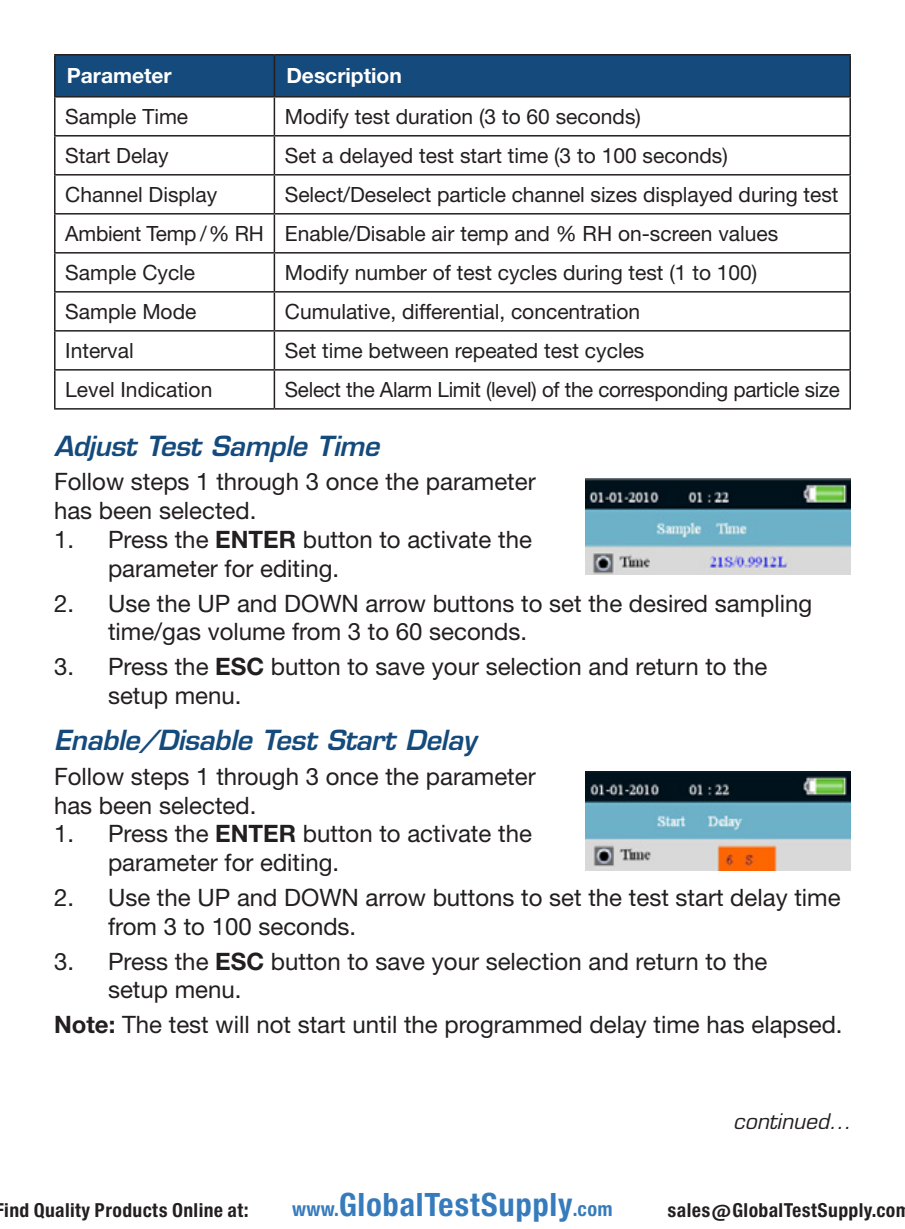
<style>
.page{position:relative;width:905px;height:1229px;background:#fff}
.page>*{position:absolute;margin:0;border:0;box-sizing:border-box;transform-origin:0 0}
.t1{font:30.6px "Europa Gro Nr 2 SBOP Bol Con";letter-spacing:.02em;color:#367bbc}
.t2{font:italic 600 27px "Eurostile LT Std";letter-spacing:-.01em;color:#144a7c}
.t3{font:24px/28.8px "Helvetica Neue LT Std";color:#231f20}
.t4{font:21px/39px "Helvetica Neue LT Std";color:#231f20}
.t5{font:700 21px "Helvetica Neue LT Std";color:#fff}
.t6{font:italic 21px "Eurostile LT Std";color:#231f20}
.t7{font:18.3px "Europa Gro Nr 2 SBOP Bol Con";letter-spacing:.02em;color:#231f20}
.s1{font-weight:700}
.s2{font-size:18.9px}
</style>
<div class="page">
<div style="left:56px;top:56px;width:793px;height:40px;background:#144a7c"></div>
<hr style="left:274px;top:54px;width:576px;height:2px;background:#231f20">
<hr style="left:849px;top:55px;width:1px;height:41px;background:#231f20">
<hr style="left:54px;top:97px;width:2px;height:38px;background:#231f20">
<hr style="left:274px;top:97px;width:1px;height:38px;background:#231f20">
<hr style="left:849px;top:97px;width:1px;height:38px;background:#231f20">
<hr style="left:54px;top:135px;width:220px;height:1px;background:#231f20">
<hr style="left:54px;top:136px;width:2px;height:38px;background:#231f20">
<hr style="left:274px;top:135px;width:576px;height:1px;background:#231f20">
<hr style="left:274px;top:136px;width:1px;height:38px;background:#231f20">
<hr style="left:849px;top:136px;width:1px;height:38px;background:#231f20">
<hr style="left:54px;top:174px;width:220px;height:1px;background:#231f20">
<hr style="left:54px;top:175px;width:2px;height:38px;background:#231f20">
<hr style="left:274px;top:174px;width:576px;height:1px;background:#231f20">
<hr style="left:274px;top:175px;width:1px;height:38px;background:#231f20">
<hr style="left:849px;top:175px;width:1px;height:38px;background:#231f20">
<hr style="left:54px;top:213px;width:220px;height:1px;background:#231f20">
<hr style="left:54px;top:214px;width:2px;height:38px;background:#231f20">
<hr style="left:274px;top:213px;width:576px;height:1px;background:#231f20">
<hr style="left:274px;top:214px;width:1px;height:38px;background:#231f20">
<hr style="left:849px;top:214px;width:1px;height:38px;background:#231f20">
<hr style="left:54px;top:252px;width:220px;height:1px;background:#231f20">
<hr style="left:54px;top:253px;width:2px;height:38px;background:#231f20">
<hr style="left:54px;top:291px;width:220px;height:1px;background:#231f20">
<hr style="left:54px;top:292px;width:2px;height:38px;background:#231f20">
<hr style="left:274px;top:292px;width:1px;height:38px;background:#231f20">
<hr style="left:849px;top:292px;width:1px;height:38px;background:#231f20">
<hr style="left:54px;top:330px;width:220px;height:1px;background:#231f20">
<hr style="left:54px;top:331px;width:2px;height:38px;background:#231f20">
<hr style="left:274px;top:330px;width:576px;height:1px;background:#231f20">
<hr style="left:274px;top:331px;width:1px;height:38px;background:#231f20">
<hr style="left:849px;top:331px;width:1px;height:38px;background:#231f20">
<hr style="left:54px;top:369px;width:220px;height:1px;background:#231f20">
<hr style="left:54px;top:370px;width:2px;height:38px;background:#231f20">
<hr style="left:54px;top:408px;width:220px;height:1px;background:#231f20">
<hr style="left:274px;top:96px;width:576px;height:1px;background:#231f20">
<hr style="left:54px;top:54px;width:220px;height:2px;background:#231f20">
<hr style="left:54px;top:55px;width:2px;height:41px;background:#231f20">
<hr style="left:274px;top:55px;width:1px;height:41px;background:#231f20">
<hr style="left:54px;top:96px;width:220px;height:1px;background:#231f20">
<hr style="left:274px;top:369px;width:576px;height:1px;background:#231f20">
<hr style="left:274px;top:370px;width:1px;height:38px;background:#231f20">
<hr style="left:849px;top:370px;width:1px;height:38px;background:#231f20">
<hr style="left:274px;top:408px;width:576px;height:1px;background:#231f20">
<hr style="left:274px;top:252px;width:576px;height:1px;background:#231f20">
<hr style="left:274px;top:253px;width:1px;height:38px;background:#231f20">
<hr style="left:849px;top:253px;width:1px;height:38px;background:#231f20">
<hr style="left:274px;top:291px;width:576px;height:1px;background:#231f20">
<img style="left:585px;top:479px;width:265px;height:96px">
<img style="left:585px;top:771px;width:265px;height:99px">
<p class="t5" style="left:67px;top:63px;width:106px">Parameter</p>
<p class="t5" style="left:286px;top:63px;width:117px">Description</p>
<p class="t4" style="left:65px;top:96px;width:124px">Sample Time</p>
<p class="t4" style="left:285px;top:96px;width:357px">Modify test duration (3 to 60 seconds)</p>
<p class="t4" style="left:65px;top:135px;width:105px">Start Delay</p>
<p class="t4" style="left:285px;top:135px;width:444px">Set a delayed test start time (3 to 100 seconds)</p>
<p class="t4" style="left:65px;top:174px;width:154px">Channel Display</p>
<p class="t4" style="left:65px;top:174px;width:774px;text-indent:219px">Select/Deselect particle channel sizes displayed during test<br>Ambient Temp /% RH Enable/Disable air temp and % RH on-screen values<br>Sample Cycle</p>
<p class="t4" style="left:285px;top:252px;width:474px">Modify number of test cycles during test (1 to 100)</p>
<p class="t4" style="left:65px;top:291px;width:133px">Sample Mode</p>
<p class="t4" style="left:285px;top:291px;width:357px">Cumulative, differential, concentration</p>
<p class="t4" style="left:65px;top:330px;width:70px">Interval</p>
<p class="t4" style="left:285px;top:330px;width:361px">Set time between repeated test cycles</p>
<p class="t4" style="left:65px;top:369px;width:149px">Level Indication</p>
<p class="t4" style="left:285px;top:369px;width:556px">Select the Alarm Limit (level) of the corresponding particle size</p>
<p class="t2" style="left:54px;top:429px;width:327px">Adjust Test Sample Time</p>
<p class="t3" style="left:54px;top:467px;width:483px">Follow steps 1 through 3 once the parameter has been selected.</p>
<p class="t3" style="left:108px;top:524px;width:425px;text-indent:-54px">1. Press the <span class="s1">ENTER</span> button to activate the parameter for editing.</p>
<p class="t3" style="left:108px;top:588px;width:705px;text-indent:-54px">2. Use the UP and DOWN arrow buttons to set the desired sampling time/gas volume from 3 to 60 seconds.</p>
<p class="t3" style="left:108px;top:652px;width:660px;text-indent:-54px">3. Press the <span class="s1">ESC</span> button to save your selection and return to the setup menu.</p>
<p class="t2" style="left:54px;top:723px;width:423px">Enable/Disable Test Start Delay</p>
<p class="t3" style="left:54px;top:761px;width:483px">Follow steps 1 through 3 once the parameter has been selected.</p>
<p class="t3" style="left:108px;top:819px;width:425px;text-indent:-54px">1. Press the <span class="s1">ENTER</span> button to activate the parameter for editing.</p>
<p class="t3" style="left:108px;top:882px;width:734px;text-indent:-54px">2. Use the UP and DOWN arrow buttons to set the test start delay time from 3 to 100 seconds.</p>
<p class="t3" style="left:108px;top:946px;width:660px;text-indent:-54px">3. Press the <span class="s1">ESC</span> button to save your selection and return to the setup menu.</p>
<p class="t3" style="left:54px;top:1010px;width:790px"><span class="s1">Note:</span> The test will not start until the programmed delay time has elapsed.</p>
<p class="t6" style="left:733px;top:1108px;width:119px">continued...</p>
<p class="t7" style="left:4px;top:1198px;width:245px">ind Quality Products Online at:</p>
<p class="t1" style="left:292px;top:1186px;width:322px"><span class="s2">www.</span>GlobalTestSupply<span class="s2">.com</span></p>
<p class="t7" style="left:667px;top:1198px;width:244px">sales@GlobalTestSupply.com</p>
</div>
